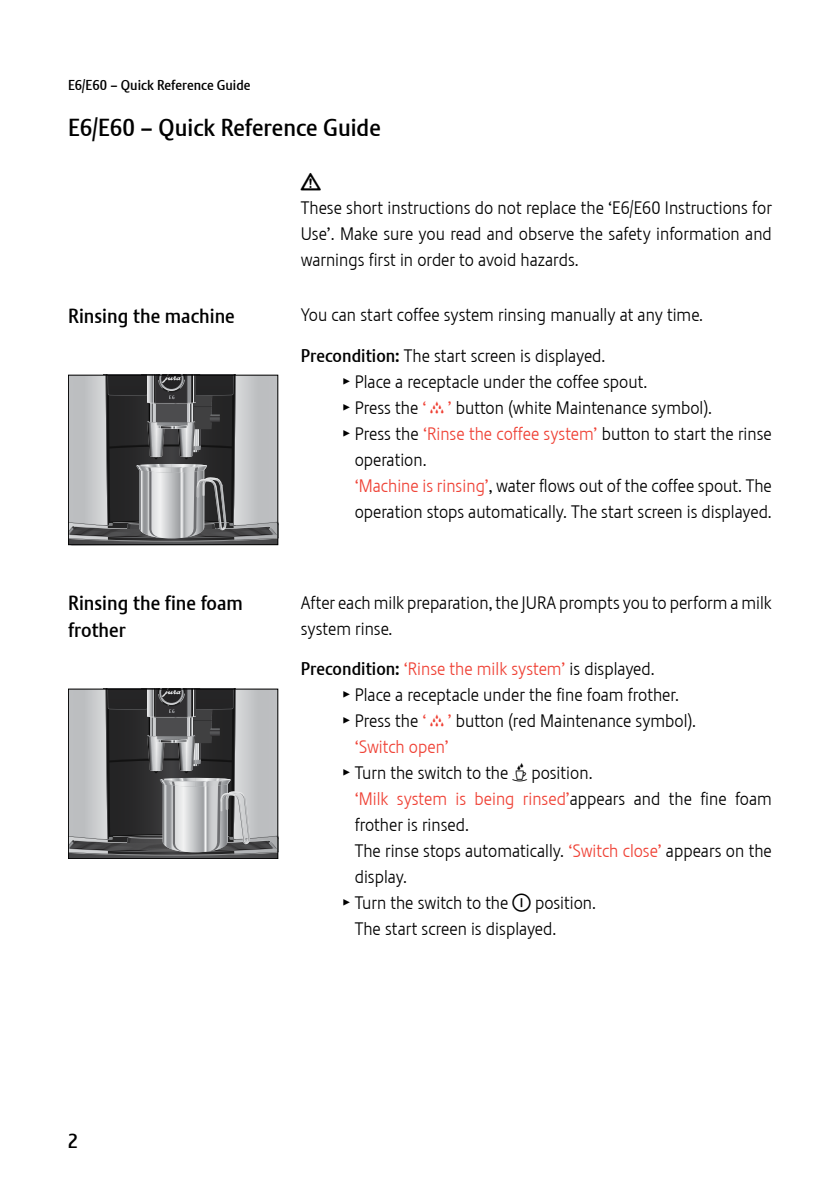
<style>
.page{position:relative;width:840px;height:1191px;background:#fff}
.page>*{position:absolute;margin:0;border:0;box-sizing:border-box;transform-origin:0 0}
.t1{font:24px "Stalemate LF";color:#000}
.t2{font:20px/26px "Stalemate LF";color:#000}
.t3{font:18px/26px "Stalemate LF Light";color:#000;text-align:justify}
.t4{font:18px "Stalemate LF Light";color:#ef4135}
.t5{font:18px "Jura Pict 2006";color:#000}
.t6{font:14px "Stalemate LF";color:#000}
.s1{font-family:"Stalemate LF"}
.s2{font-family:"Jura Pict 2006"}
.s3{color:#ef4135}
.s4{font-family:"Jura Pict 2006";color:#ef4135}
.s5{font-family:"Stalemate LF";color:#000}
.s6{color:#000}
</style>
<div class="page">
<svg style="left:70px;top:377px;width:206px;height:166px;background:#7e7f81"></svg>
<div style="left:68px;top:375px;width:210px;height:170px;border:1px solid #000"></div>
<svg style="left:70px;top:691px;width:206px;height:166px;background:#7e7f80"></svg>
<div style="left:68px;top:689px;width:210px;height:170px;border:1px solid #000"></div>
<p class="t6" style="left:68px;top:76px;width:184px">E6/E60 – Quick Reference Guide</p>
<h1 class="t1" style="left:68px;top:113px;width:314px">E6/E60 – Quick Reference Guide</h1>
<p class="t5" style="left:300px;top:171px;width:22px">J</p>
<p class="t3" style="left:300px;top:195px;width:472px">These short instructions do not replace the ‘E6/E60 Instructions for Use’. Make sure you read and observe the safety information and warnings first in order to avoid hazards.</p>
<p class="t3" style="left:300px;top:302px;width:403px">You can start coffee system rinsing manually at any time.</p>
<p class="t3" style="left:300px;top:342px;width:306px"><span class="s1">Precondition:</span> The start screen is displayed.</p>
<p class="t3" style="left:343px;top:368px;width:305px"><span class="s2">T</span> Place a receptacle under the coffee spout.</p>
<p class="t3" style="left:343px;top:394px;width:370px"><span class="s2">T</span> Press the <span class="s3">‘</span> <span class="s4">C</span> <span class="s3">’</span> button (white Maintenance symbol).</p>
<p class="t3" style="left:343px;top:420px;width:429px"><span class="s2">T</span> Press the <span class="s3">‘Rinse the coffee system’</span> button to start the rinse</p>
<p class="t3" style="left:354px;top:446px;width:73px">operation.</p>
<p class="t3" style="left:354px;top:472px;width:418px"><span class="s3">‘Machine is rinsing’</span>, water flows out of the coffee spout. The</p>
<p class="t3" style="left:354px;top:498px;width:418px">operation stops automatically. The start screen is displayed.</p>
<p class="t2" style="left:68px;top:302px;width:168px">Rinsing the machine</p>
<p class="t2" style="left:68px;top:590px;width:176px">Rinsing the fine foam frother</p>
<p class="t3" style="left:300px;top:589px;width:472px">After each milk preparation, the JURA prompts you to perform a milk system rinse.</p>
<p class="t4" style="left:300px;top:658px;width:355px"><span class="s5">Precondition:</span> ‘Rinse the milk system’ <span class="s6">is displayed.</span></p>
<p class="t3" style="left:343px;top:682px;width:337px"><span class="s2">T</span> Place a receptacle under the fine foam frother.</p>
<p class="t3" style="left:343px;top:708px;width:354px"><span class="s2">T</span> Press the <span class="s3">‘</span> <span class="s4">C</span> <span class="s3">’</span> button (red Maintenance symbol).</p>
<p class="t4" style="left:354px;top:736px;width:95px">‘Switch open’</p>
<p class="t3" style="left:343px;top:760px;width:250px"><span class="s2">T</span> Turn the switch to the <span class="s2">X</span> position.</p>
<p class="t4" style="left:354px;top:788px;width:418px">‘Milk system is being rinsed’<span class="s6">appears and the fine foam</span></p>
<p class="t3" style="left:354px;top:812px;width:116px">frother is rinsed.</p>
<p class="t3" style="left:354px;top:838px;width:418px">The rinse stops automatically. <span class="s3">‘Switch close’</span> appears on the</p>
<p class="t3" style="left:354px;top:864px;width:54px">display.</p>
<p class="t3" style="left:343px;top:890px;width:254px"><span class="s2">T</span> Turn the switch to the <span class="s2">°</span> position.</p>
<p class="t3" style="left:354px;top:916px;width:203px">The start screen is displayed.</p>
<p class="t2" style="left:68px;top:1128px;width:11px">2</p>
</div>
